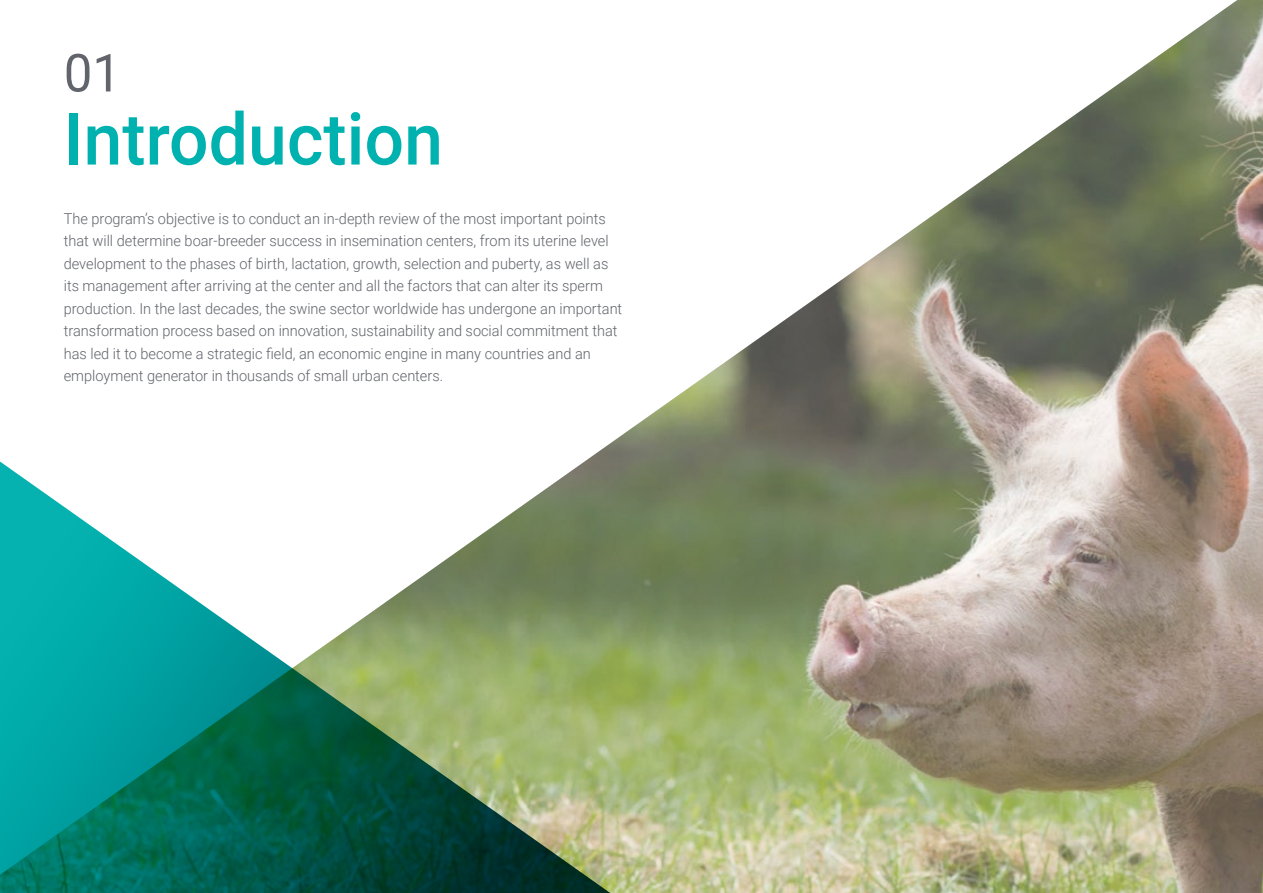
<style>
.page{position:relative;width:1263px;height:893px;background:#fff}
.page>*{position:absolute;margin:0;border:0;box-sizing:border-box;transform-origin:0 0}
.t1{font:500 72px "Roboto";color:#00b2af}
.t2{font:52.5px "Roboto";color:#61646a}
.t3{font:300 15px/22.5px "Roboto";color:#61646a}
</style>
<div class="page">
<img style="left:606px;top:0;width:657px;height:893px">
<svg style="left:0;top:446px;width:640px;height:447px"></svg>
<h2 class="t2" style="left:64px;top:36px;width:59px">01</h2>
<h1 class="t1" style="left:64px;top:89px;width:381px">Introduction</h1>
<p class="t3" style="left:64px;top:207px;width:560px">The program’s objective is to conduct an in-depth review of the most important points that will determine boar-breeder success in insemination centers, from its uterine level development to the phases of birth, lactation, growth, selection and puberty, as well as its management after arriving at the center and all the factors that can alter its sperm production. In the last decades, the swine sector worldwide has undergone an important transformation process based on innovation, sustainability and social commitment that has led it to become a strategic field, an economic engine in many countries and an employment generator in thousands of small urban centers.</p>
</div>
